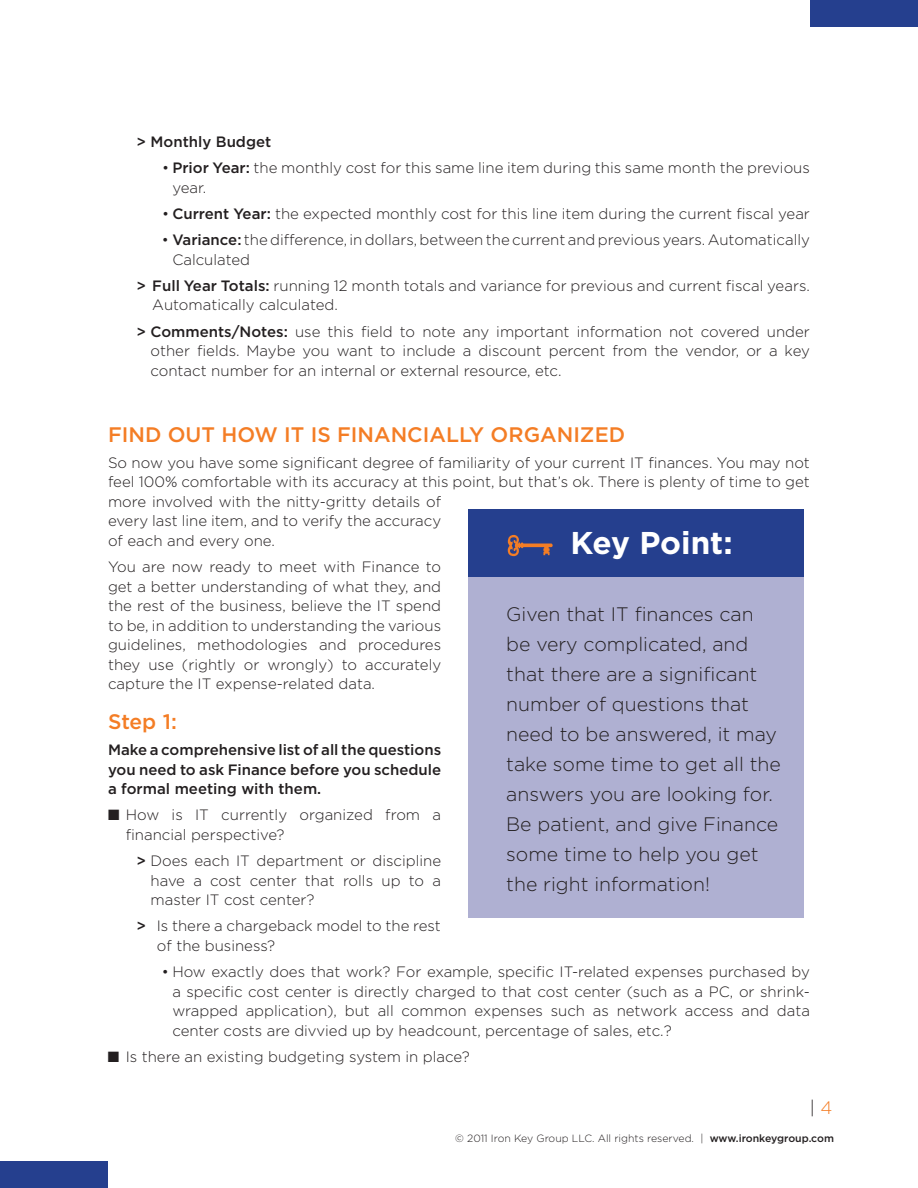
<style>
.page{position:relative;width:918px;height:1188px;background:#fff}
.page>*{position:absolute;margin:0;border:0;box-sizing:border-box;transform-origin:0 0}
.t1{font:700 31.5px "Gotham";color:#fff}
.t2{font:500 21px "Gotham";color:#f47d25}
.t3{font:300 19.5px/30px "Gotham";color:#231f20}
.t4{font:300 18px "Gotham";color:#231f20}
.t5{font:300 15px/19.5px "Gotham";color:#231f20}
.t6{font:500 15px/19.5px "Gotham";color:#231f20;text-align:justify}
.t7{font:300 10.5px "Gotham";color:#231f20}
.s1{font-weight:500}
.s2{color:#f47d25}
</style>
<div class="page">
<div style="left:0;top:1161px;width:108px;height:27px;background:#253f8e"></div>
<div style="left:810px;top:0;width:108px;height:27px;background:#253f8e"></div>
<div style="left:468px;top:521px;width:336px;height:397px;background:#afb0d2"></div>
<div style="left:468px;top:509px;width:336px;height:68px;background:#253f8e"></div>
<p class="t6" style="left:136px;top:132px;width:136px">&gt; Monthly Budget</p>
<p class="t5" style="left:172px;top:158px;width:639px;text-indent:-10px">• <span class="s1">Prior Year:</span> the monthly cost for this same line item during this same month the previous year.</p>
<p class="t5" style="left:162px;top:204px;width:649px">• <span class="s1">Current Year:</span> the expected monthly cost for this line item during the current fiscal year</p>
<p class="t5" style="left:172px;top:230px;width:639px;text-indent:-10px">• <span class="s1">Variance:</span> the difference, in dollars, between the current and previous years. Automatically<br>Calculated</p>
<p class="t5" style="left:152px;top:276px;width:659px;text-indent:-16px"><span class="s1">&gt; Full Year Totals:</span> running 12 month totals and variance for previous and current fiscal years.<br>Automatically calculated.</p>
<p class="t5" style="left:151px;top:321px;width:661px;text-align:justify;text-indent:-14px"><span class="s1">&gt; Comments/Notes:</span> use this field to note any important information not covered under other fields. Maybe you want to include a discount percent from the vendor, or a key contact number for an internal or external resource, etc.</p>
<h2 class="t2" style="left:108px;top:421px;width:519px">FIND OUT HOW IT IS FINANCIALLY ORGANIZED</h2>
<p class="t5" style="left:108px;top:453px;width:703px">So now you have some significant degree of familiarity of your current IT finances. You may not feel 100% comfortable with its accuracy at this point, but that’s ok. There is plenty of time to get more involved with the nitty-gritty details of<br>every last line item, and to verify the accuracy<br>of each and every one.</p>
<p class="t5" style="left:108px;top:557px;width:335px;text-align:justify">You are now ready to meet with Finance to get a better understanding of what they, and the rest of the business, believe the IT spend to be, in addition to understanding the various guidelines, methodologies and procedures they use (rightly or wrongly) to accurately capture the IT expense-related data.</p>
<h2 class="t2" style="left:108px;top:708px;width:70px">Step 1:</h2>
<p class="t6" style="left:108px;top:740px;width:335px">Make a comprehensive list of all the questions you need to ask Finance before you schedule a formal meeting with them.</p>
<p class="t5" style="left:126px;top:805px;width:317px;text-indent:-18px">■ How is IT currently organized from a financial perspective?</p>
<p class="t5" style="left:151px;top:851px;width:292px;text-align:justify;text-indent:-14px"><span class="s1">&gt;</span> Does each IT department or discipline have a cost center that rolls up to a master IT cost center?</p>
<p class="t5" style="left:157px;top:916px;width:286px;text-indent:-20px"><span class="s1">&gt;</span> Is there a chargeback model to the rest of the business?</p>
<p class="t5" style="left:172px;top:962px;width:639px;text-align:justify;text-indent:-10px">• How exactly does that work? For example, specific IT-related expenses purchased by a specific cost center is directly charged to that cost center (such as a PC, or shrink&shy;wrapped application), but all common expenses such as network access and data center costs are divvied up by headcount, percentage of sales, etc.?</p>
<p class="t5" style="left:108px;top:1047px;width:363px">■ Is there an existing budgeting system in place?</p>
<h1 class="t1" style="left:570px;top:522px;width:164px">Key Point:</h1>
<p class="t3" style="left:506px;top:598px;width:276px">Given that IT finances can be very complicated, and that there are a significant number of questions that need to be answered, it may take some time to get all the answers you are looking for.<br>Be patient, and give Finance some time to help you get the right information!</p>
<p class="t4" style="left:810px;top:1096px;width:24px">| <span class="s2">4</span></p>
<p class="t7" style="left:455px;top:1132px;width:380px">© 2011 Iron Key Group LLC. All rights reserved. | <span class="s1">www.ironkeygroup.com</span></p>
</div>
